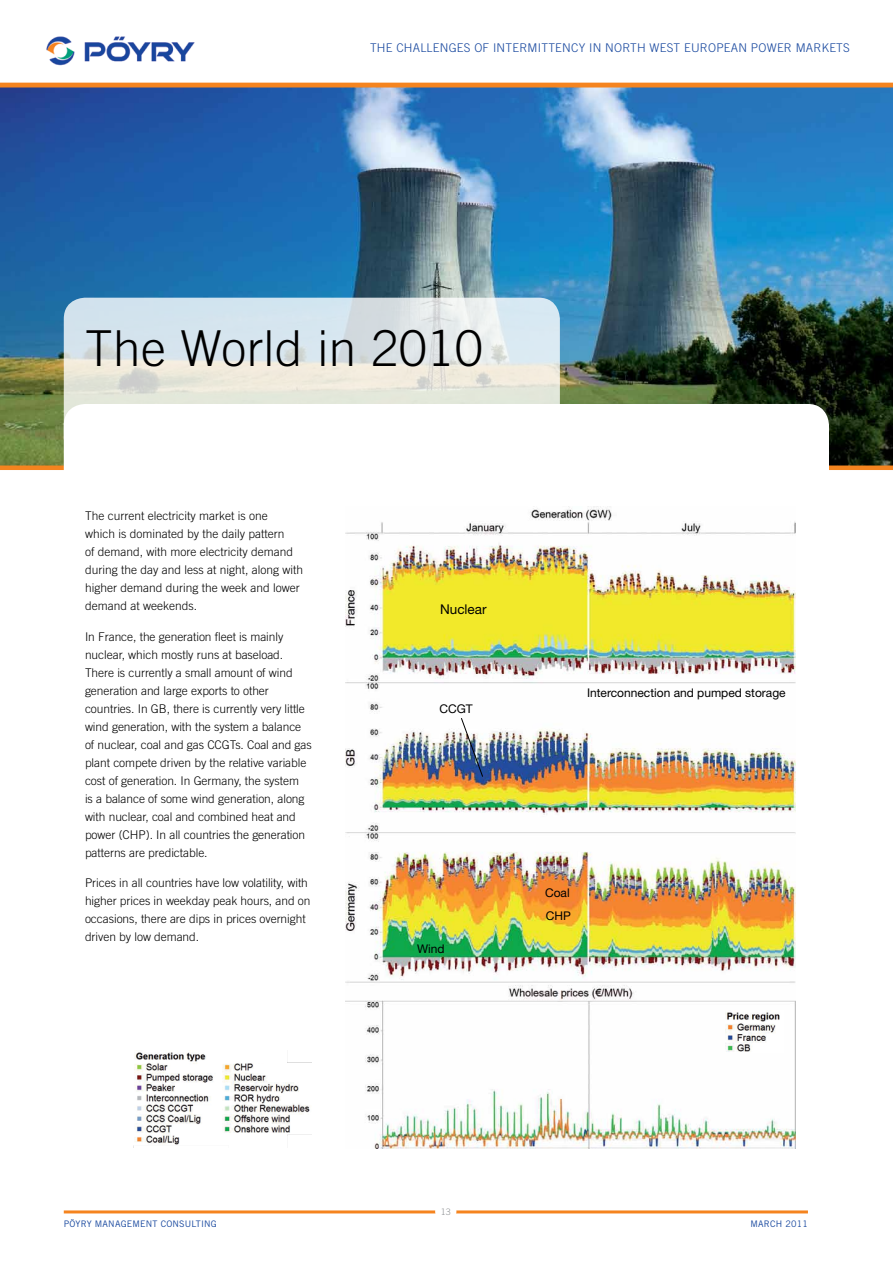
<style>
.page{position:relative;width:893px;height:1263px;background:#fff}
.page>*{position:absolute;margin:0;border:0;box-sizing:border-box;transform-origin:0 0}
.t1{font:300 49.5px "Trade Gothic";letter-spacing:.01em;color:#000}
.t2{font:13.5px "Helvetica Neue";color:#000}
.t3{font:300 12px/18px "Trade Gothic";letter-spacing:-.005em;color:#000}
.t4{font:300 12px "Trade Gothic";letter-spacing:.02em;color:#17479e}
.t5{font:12px/22.6px "Helvetica Neue";color:#000}
.t6{font:9px "Trade Gothic";letter-spacing:.02em;color:#17479e}
.t7{font:300 9px "Trade Gothic";color:#939598}
</style>
<div class="page">
<img style="left:0;top:87px;width:893px;height:378px">
<img style="left:46px;top:36px;width:149px;height:30px">
<div style="left:0;top:465px;width:893px;height:5px;background:#f5841f"></div>
<svg style="left:64px;top:298px;width:496px;height:161px"></svg>
<div style="left:64px;top:404px;width:765px;height:153px;background:#fff;border-radius:21px"></div>
<hr style="left:64px;top:1210px;width:744px;height:3px;background:#f5841f">
<div style="left:435px;top:1201px;width:21px;height:21px;background:#fff;border-radius:50%"></div>
<hr style="left:0;top:83px;width:893px;height:4px;background:#f5841f">
<img style="left:345px;top:506px;width:450px;height:643px">
<img style="left:133px;top:1052px;width:179px;height:95px">
<img style="left:726px;top:1010px;width:58px;height:42px">
<svg style="left:460px;top:717px;width:24px;height:60px"></svg>
<p class="t4" style="left:370px;top:41px;width:135px">The challenges of inte</p>
<p class="t4" style="left:519px;top:41px;width:31px">rmitten</p>
<p class="t4" style="left:571px;top:41px;width:280px">cy in North West European power markets</p>
<h1 class="t1" style="left:85px;top:319px;width:399px">The World in 2010</h1>
<p class="t3" style="left:85px;top:506px;width:220px">The current electricity market is one<br>which is dominated by the daily pattern<br>of demand, with more electricity demand during the day and less at night, along with higher demand during the week and lower demand at weekends.</p>
<p class="t3" style="left:85px;top:627px;width:221px">I n France, the generation fleet is mainly nuclear, which mostly runs at baseload.<br>There is currently a small amount of wind generation and large exports to other countries. I n GB, there is currently very little wind generation, with the system a balance of nuclear, coal and gas CCG</p>
<p class="t3" style="left:85px;top:735px;width:228px;text-indent:145px">Ts. Coal and gas plant compete driven by the relative variable cost of generation. I n Germany, the system<br>is a balance of some wind generation, along with nuclear, coal and combined heat and power (CHP</p>
<p class="t3" style="left:85px;top:825px;width:222px;text-indent:61px">). I n all countries the generation patterns are predictable.</p>
<p class="t3" style="left:85px;top:874px;width:227px">Prices in all countries have low volatility, with higher prices in weekday peak hours, and on occasions, there are dips in prices overnight driven by low demand.</p>
<p class="t2" style="left:440px;top:601px;width:48px">Nuclear</p>
<p class="t5" style="left:439px;top:697px;width:35px">CCGT</p>
<p class="t5" style="left:417px;top:937px;width:29px">Wind</p>
<p class="t5" style="left:587px;top:681px;width:200px">Interconnection and pumped storage</p>
<p class="t5" style="left:545px;top:881px;width:27px">Coal<br>CHP</p>
<p class="t7" style="left:441px;top:1206px;width:12px">13</p>
<p class="t6" style="left:64px;top:1219px;width:13px">PÖYRY</p>
<p class="t6" style="left:95px;top:1219px;width:124px">MANAGEM ENT CONSU LTING</p>
<p class="t6" style="left:751px;top:1219px;width:59px">MARCH 2011</p>
</div>
